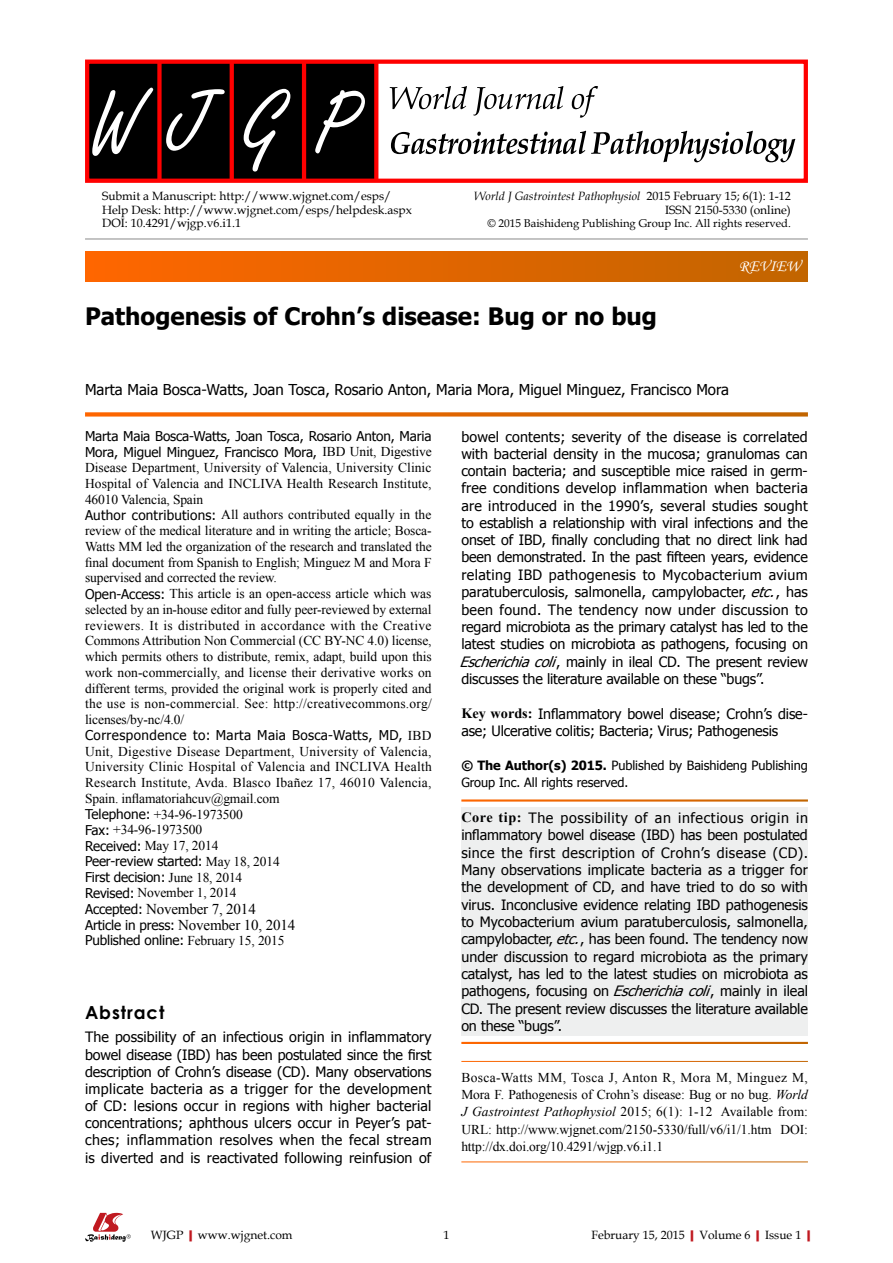
<style>
.page{position:relative;width:893px;height:1263px;background:#fff}
.page>*{position:absolute;margin:0;border:0;box-sizing:border-box;transform-origin:0 0}
.t1{font:700 24px "Tahoma";color:#000}
.t2{font:700 18px "Century Gothic";letter-spacing:.05em;color:#000}
.t3{font:16.5px "Monotype Corsiva";color:#fff}
.t4{font:15px "Tahoma";color:#000}
.t5{font:15px "Times New Roman";letter-spacing:-.01em;color:#000}
.t6{font:14.25px/17.4px "Tahoma";letter-spacing:-.01em;color:#000;text-align:justify}
.t7{font:13.5px/15.8px "Times New Roman";letter-spacing:-.01em;color:#000;text-align:justify}
.t8{font:13.5px/15px "Tahoma";letter-spacing:-.01em;color:#000}
.t9{font:12.75px/17.2px "Tahoma";letter-spacing:-.005em;color:#000}
.t10{font:12px/13.5px "Book Antiqua";color:#000;text-align:right}
.t11{font:11.25px "Book Antiqua";color:#000}
.s1{font-style:italic}
.s2{font-family:"Tahoma"}
.s3{font-family:"Tahoma";font-size:13.5px}
.s4{font-family:"Times New Roman";font-size:15px}
.s5{font-family:"Times New Roman"}
.s6{font-family:"Times New Roman";font-weight:700}
.s7{font-weight:700}
.s8{font-weight:700;color:#c01920}
</style>
<div class="page">
<div style="left:461px;top:808px;width:347px;height:228px;background:#eeefef"></div>
<svg style="left:85px;top:412px;width:723px;height:5px;background:#e47c26"></svg>
<svg style="left:85px;top:1213px;width:46px;height:29px"></svg>
<div style="left:85px;top:252px;width:723px;height:29px;background:linear-gradient(to right,#f60,#c16500)"></div>
<hr style="left:85px;top:239px;width:723px;height:1px;background:#898989">
<div style="left:87px;top:61px;width:289px;height:121px;background:#000"></div>
<div style="left:157px;top:61px;width:5px;height:121px;background:#f00"></div>
<svg style="left:230px;top:65px;width:4px;height:113px"></svg>
<hr style="left:302px;top:61px;width:4px;height:121px;background:#f00">
<svg style="left:374px;top:65px;width:4px;height:113px"></svg>
<div style="left:85px;top:60px;width:723px;height:123px;border:4px solid #f00"></div>
<svg style="left:315px;top:90px;width:50px;height:63px"></svg>
<svg style="left:244px;top:89px;width:46px;height:83px"></svg>
<svg style="left:166px;top:89px;width:59px;height:62px"></svg>
<svg style="left:92px;top:88px;width:61px;height:68px"></svg>
<svg style="left:390px;top:86px;width:208px;height:32px"></svg>
<svg style="left:391px;top:131px;width:404px;height:31px"></svg>
<p class="t10" style="left:102px;top:189px;width:311px;text-align:left">Submit a Manuscript: http://www.wjgnet.com/esps/<br>Help Desk: http://www.wjgnet.com/esps/helpdesk.aspx<br>DOI: 10.4291/wjgp.v6.i1.1</p>
<p class="t10" style="left:474px;top:189px;width:318px"><span class="s1">World J Gastrointest Pathophysiol</span> 2015 February 15; 6(1): 1-12<br>ISSN 2150-5330 (online)</p>
<p class="t11" style="left:487px;top:215px;width:305px">© 2015 Baishideng Publishing Group Inc. All rights reserved.</p>
<p class="t3" style="left:739px;top:256px;width:63px">REVIEW</p>
<p class="t1" style="left:85px;top:299px;width:573px">Pathogenesis of Crohn’s disease: Bug or no bug</p>
<p class="t4" style="left:85px;top:380px;width:646px">Marta Maia Bosca-Watts, Joan Tosca, Rosario Anton, Maria Mora, Miguel Minguez, Francisco Mora</p>
<p class="t7" style="left:85px;top:428px;width:348px;text-align:left"><span class="s2">Marta Maia Bosca-Watts, Joan Tosca, Rosario Anton, Maria Mora, Miguel Minguez, Francisco Mora,</span> IBD Unit, Digestive Disease Department, University of Valencia, University Clinic Hospital of Valencia and INCLIVA Health Research Institute, 46010 Valencia, Spain<br><span class="s2">Author contributions:</span> All authors contributed equally in the review of the medical literature and in writing the article; Bosca-Watts MM led the organization of the research and translated the final document from Spanish to English; Minguez M and Mora F supervised and corrected the review.<br><span class="s2">Open-Access:</span> This article is an open-access article which was selected by an in-house editor and fully peer-reviewed by external reviewers. It is distributed in accordance with the Creative Commons Attribution Non Commercial (CC BY-NC 4.0) license, which permits others to distribute, remix, adapt, build upon this work non-commercially, and license their derivative works on different terms, provided the original work is properly cited and the use is non-commercial. See: http://creativecommons.org/ licenses/by-nc/4.0/<br><span class="s2">Correspondence to: Marta Maia Bosca-Watts, MD,</span> IBD Unit, Digestive Disease Department, University of Valencia, University Clinic Hospital of Valencia and INCLIVA Health Research Institute, Avda. Blasco Ibañez 17, 46010 Valencia, Spain. inflamatoriahcuv@gmail.com<br><span class="s2">Telephone:</span> +34-96-1973500<br><span class="s2">Fax:</span> +34-96-1973500<br><span class="s2">Received:</span> May 17, 2014<br><span class="s2">Peer-review started:</span> May 18, 2014<br><span class="s2">First decision:</span> June 18, 2014<br><span class="s2">Revised:</span> November 1, 2014</p>
<p class="t5" style="left:85px;top:899px;width:172px"><span class="s3">Accepted:</span> November 7, 2014</p>
<p class="t8" style="left:85px;top:917px;width:212px">Article in press: <span class="s4">November 10, 2014<br></span>Published online: <span class="s5">February 15, 2015</span></p>
<p class="t2" style="left:85px;top:998px;width:81px">Abstract</p>
<p class="t6" style="left:85px;top:1028px;width:348px">The possibility of an infectious origin in inflammatory bowel disease (IBD) has been postulated since the first description of Crohn’s disease (CD). Many observations implicate bacteria as a trigger for the development of CD: lesions occur in regions with higher bacterial concentrations; aphthous ulcers occur in Peyer’s pat&shy;ches; inflammation resolves when the fecal stream is diverted and is reactivated following reinfusion of</p>
<p class="t6" style="left:459px;top:427px;width:350px">bowel contents; severity of the disease is correlated with bacterial density in the mucosa; granulomas can contain bacteria; and susceptible mice raised in germ&shy;free conditions develop inflammation when bacteria are introduced in the 1990’s, several studies sought to establish a relationship with viral infections and the onset of IBD, finally concluding that no direct link had been demonstrated. In the past fifteen years, evidence relating IBD pathogenesis to Mycobacterium avium paratuberculosis, salmonella, campylobacter, <span class="s1">etc.</span>, has been found. The tendency now under discussion to regard microbiota as the primary catalyst has led to the latest studies on microbiota as pathogens, focusing on <span class="s1">Escherichiacoli</span>, mainly in ileal CD. The present review discusses the literature available on these “bugs”.</p>
<p class="t6" style="left:461px;top:704px;width:348px"><span class="s6">Key words:</span> Inflammatory bowel disease; Crohn’s dise&shy;ase; Ulcerative colitis; Bacteria; Virus; Pathogenesis</p>
<p class="t9" style="left:461px;top:756px;width:348px"><span class="s7">© The Author(s) 2015.</span> Published by Baishideng Publishing<br>Group Inc. All rights reserved.</p>
<p class="t6" style="left:461px;top:808px;width:348px"><span class="s6">Core tip:</span> The possibility of an infectious origin in inflammatory bowel disease (IBD) has been postulated since the first description of Crohn’s disease (CD).<br>Many observations implicate bacteria as a trigger for the development of CD, and have tried to do so with virus. Inconclusive evidence relating IBD pathogenesis to Mycobacterium avium paratuberculosis, salmonella, campylobacter, <span class="s1">etc.</span>, has been found. The tendency now under discussion to regard microbiota as the primary catalyst, has led to the latest studies on microbiota as pathogens, focusing on <span class="s1">Escherichiacoli</span>, mainly in ileal CD. The present review discusses the literature available on these “bugs”.</p>
<p class="t7" style="left:461px;top:1068px;width:348px;line-height:17.2px">Bosca-Watts MM, Tosca J, Anton R, Mora M, Minguez M, Mora F. Pathogenesis of Crohn’s disease: Bug or no bug. <span class="s1">World J Gastrointest Pathophysiol</span> 2015; 6(1): 1-12 Available from:<br>URL: http://www.wjgnet.com/2150-5330/full/v6/i1/1.htm DOI: http://dx.doi.org/10.4291/wjgp.v6.i1.1</p>
<p class="t10" style="left:151px;top:1227px;width:143px">WJGP<span class="s8">|</span>www.wjgnet.com</p>
<p class="t10" style="left:591px;top:1227px;width:226px">February 15, 2015<span class="s8">|</span>Volume 6<span class="s8">|</span>Issue 1<span class="s8">|</span></p>
</div>
